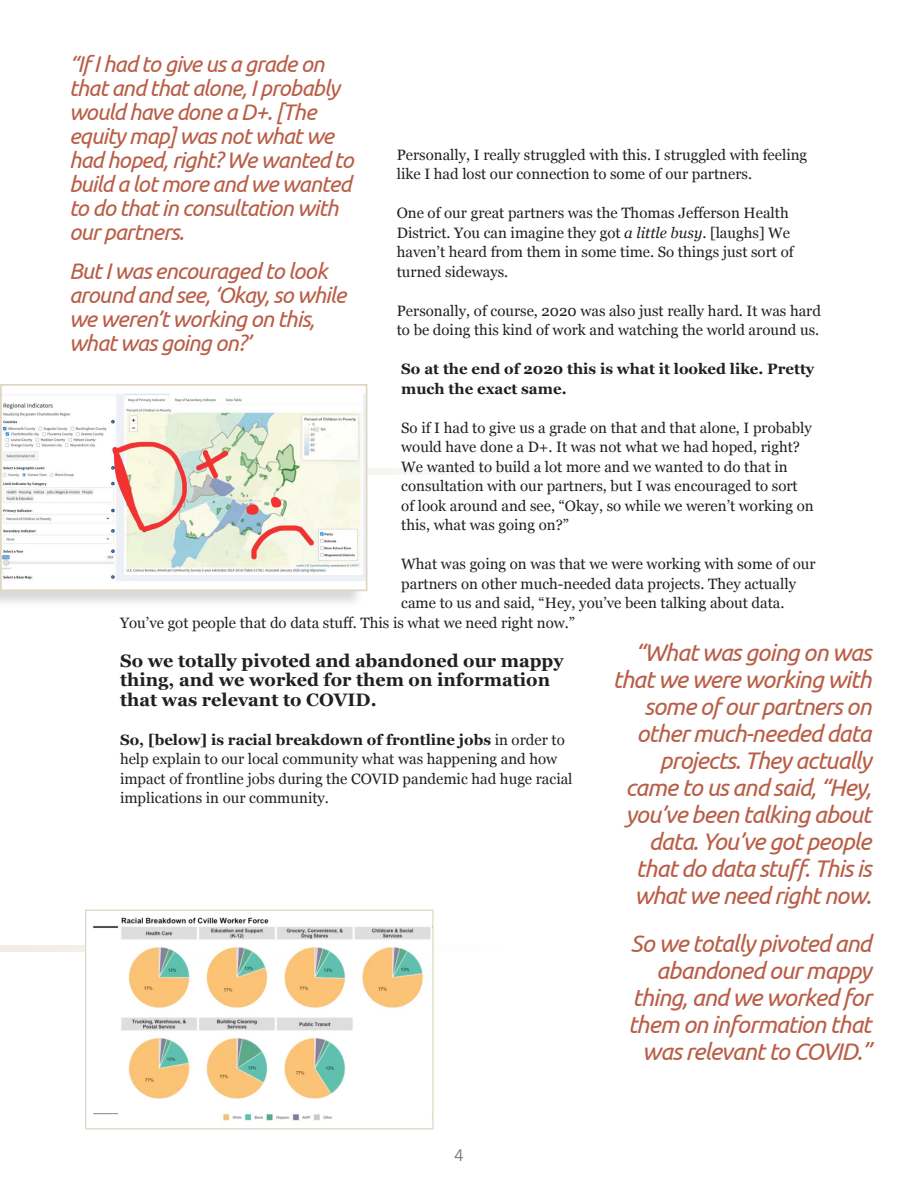
<style>
.page{position:relative;width:918px;height:1188px;background:#fff}
.page>*{position:absolute;margin:0;border:0;box-sizing:border-box;transform-origin:0 0}
.t1{font:italic 24px/27px "Ubuntu";letter-spacing:-.04em;color:#b95e47;text-align:right}
.t2{font:italic 22.5px/24px "Ubuntu";letter-spacing:-.04em;color:#b95e47}
.t3{font:700 18px/19.5px "Georgia";color:#231f20}
.t4{font:16.5px "Avenir Next";color:#747677}
.t5{font:15px/19.5px "Georgia";color:#231f20}
.t6{font:700 15px/19.5px "Georgia";color:#231f20}
.s1{font-style:italic}
.s2{font-weight:700}
</style>
<div class="page">
<svg style="left:0;top:945px;width:85px;height:7px"></svg>
<div style="left:0;top:469px;width:640px;height:6px;background:#faf9f7"></div>
<div style="left:0;top:384px;width:364px;height:225px;background:#7e756e;opacity:.28"></div>
<img style="left:3px;top:387px;width:361px;height:201px">
<div style="left:0;top:384px;width:367px;height:207px;border:2px solid #dfd6c4"></div>
<img style="left:93px;top:917px;width:338px;height:204px">
<div style="left:85px;top:910px;width:349px;height:219px;border:1px solid #dfd6c4"></div>
<h2 class="t2" style="left:69px;top:51px;width:287px">“If I had to give us a grade on that and that alone, I probably would have done a D+. [The equity map] was not what we had hoped, right? We wanted to build a lot more and we wanted to do that in consultation with our partners.</h2>
<h2 class="t2" style="left:69px;top:258px;width:279px">But I was encouraged to look around and see, ‘Okay, so while we weren’t working on this, what was going on?’</h2>
<p class="t5" style="left:397px;top:144px;width:412px">Personally, I really struggled with this. I struggled with feeling like I had lost our connection to some of our partners.</p>
<p class="t5" style="left:397px;top:203px;width:398px">One of our great partners was the Thomas Jefferson Health District. You can imagine they got <span class="s1">a little busy</span>. [laughs] We haven’t heard from them in some time. So things just sort of turned sideways.</p>
<p class="t5" style="left:397px;top:300px;width:426px">Personally, of course, 2020 was also just really hard. It was hard to be doing this kind of work and watching the world around us.</p>
<p class="t6" style="left:401px;top:359px;width:415px">So at the end of 2020 this is what it looked like. Pretty much the exact same.</p>
<p class="t5" style="left:401px;top:417px;width:414px">So if I had to give us a grade on that and that alone, I probably would have done a D+. It was not what we had hoped, right?<br>We wanted to build a lot more and we wanted to do that in consultation with our partners, but I was encouraged to sort of look around and see, “Okay, so while we weren’t working on this, what was going on?”</p>
<p class="t5" style="left:401px;top:554px;width:416px">What was going on was that we were working with some of our</p>
<p class="t5" style="left:401px;top:573px;width:396px">partners on other much-needed data projects. They actually</p>
<p class="t5" style="left:401px;top:593px;width:385px">came to us and said, “Hey, you’ve been talking about data.</p>
<p class="t5" style="left:120px;top:612px;width:457px">You’ve got people that do data stuff. This is what we need right now.”</p>
<p class="t3" style="left:120px;top:650px;width:445px">So we totally pivoted and abandoned our mappy thing, and we worked for them on information that was relevant to COVID.</p>
<p class="t5" style="left:120px;top:729px;width:454px"><span class="s2">So, [below] is racial breakdown of frontline jobs</span> in order to help explain to our local community what was happening and how impact of frontline jobs during the COVID pandemic had huge racial implications in our community.</p>
<p class="t1" style="left:613px;top:638px;width:260px">“What was going on was that we were working with some of our partners on other much-needed data projects. They actually came to us and said, “Hey, you’ve been talking about data. You’ve got people that do data stuff. This is what we need right now.</p>
<h1 class="t1" style="left:628px;top:929px;width:245px">So we totally pivoted and abandoned our mappy thing, and we worked for them on information that was relevant to COVID.”</h1>
<p class="t4" style="left:454px;top:1141px;width:11px">4</p>
</div>
